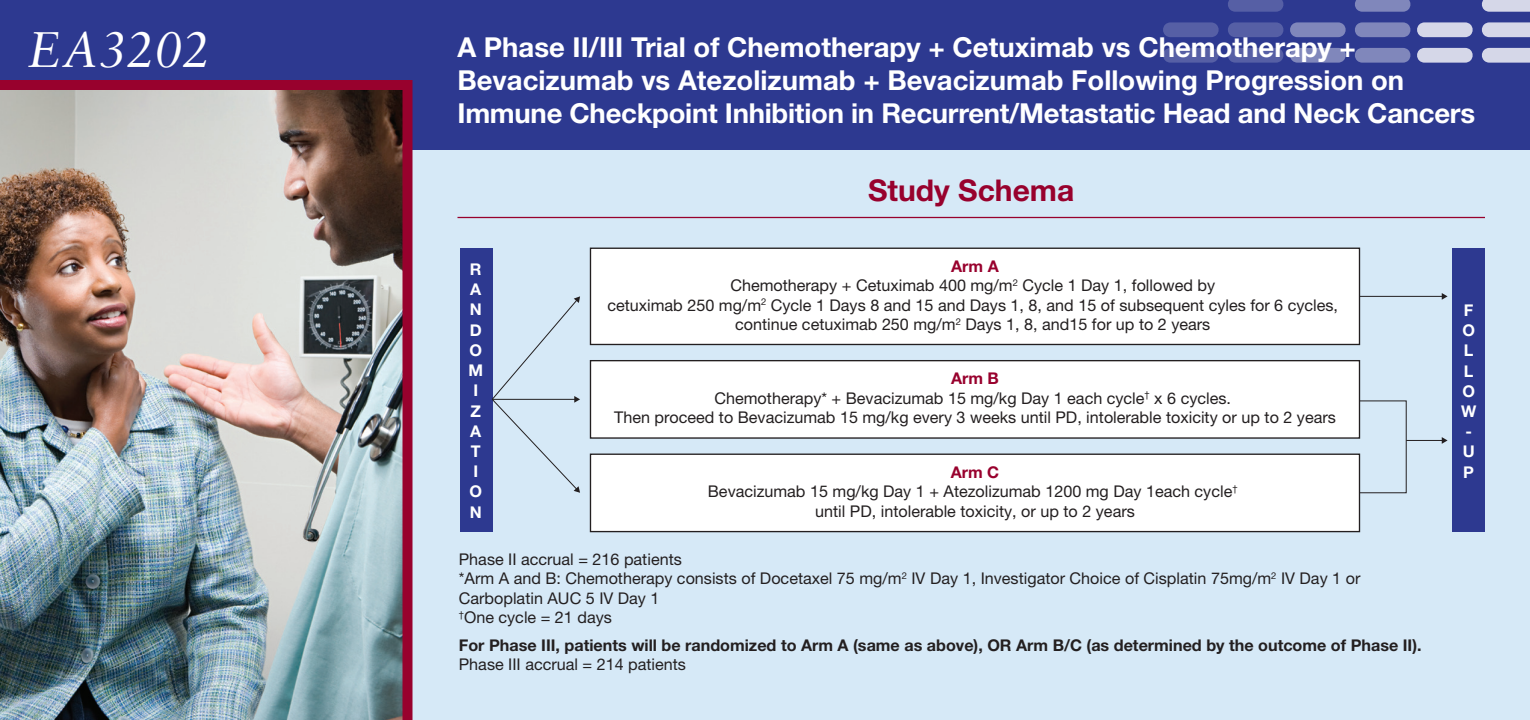
<style>
.page{position:relative;width:1530px;height:720px;background:#fff}
.page>*{position:absolute;margin:0;border:0;box-sizing:border-box;transform-origin:0 0}
.t1{font:italic 50px "Sabon LT Std";letter-spacing:.005em;color:#fff}
.t2{font:700 30px "Helvetica Neue LT Std";color:#98012d}
.t3{font:700 27.5px/33px "Helvetica Neue LT Std";color:#fff}
.t4{font:16.25px/19.5px "Helvetica Neue LT Std";color:#231f20;text-align:center}
.t5{font:700 16.25px "Helvetica Neue LT Std";color:#231f20}
.t6{font:700 16.25px/20.2px "Helvetica Neue LT Std";color:#fff;text-align:center}
.s1{font-weight:700;color:#98012d}
</style>
<div class="page">
<div style="left:403px;top:150px;width:1127px;height:570px;background:#d6e9f7"></div>
<div style="left:460px;top:248px;width:32px;height:284px;background:#2d3990"></div>
<div style="left:1452px;top:248px;width:32px;height:284px;background:#2d3990"></div>
<div style="left:590px;top:248px;width:770px;height:96px;background:#fff"></div>
<div style="left:590px;top:248px;width:770px;height:97px;border:1px solid #231f20"></div>
<div style="left:590px;top:361px;width:770px;height:77px;background:#fff"></div>
<div style="left:590px;top:360px;width:770px;height:79px;border:1px solid #231f20"></div>
<div style="left:590px;top:454px;width:770px;height:78px;background:#fff"></div>
<div style="left:590px;top:454px;width:770px;height:78px;border:1px solid #231f20"></div>
<hr style="left:1360px;top:296px;width:83px;height:1px;background:#231f20">
<svg style="left:1442px;top:293px;width:6px;height:7px"></svg>
<hr style="left:1406px;top:440px;width:37px;height:1px;background:#231f20">
<svg style="left:1442px;top:437px;width:6px;height:7px"></svg>
<div style="left:1359px;top:401px;width:48px;height:92px;border:1px solid #231f20"></div>
<svg style="left:492px;top:296px;width:88px;height:197px"></svg>
<div style="left:0;top:0;width:1530px;height:150px;background:#2d3990"></div>
<svg style="left:1417px;top:22px;width:56px;height:15px"></svg>
<svg style="left:1417px;top:48px;width:56px;height:15px"></svg>
<svg style="left:1482px;top:22px;width:48px;height:15px"></svg>
<svg style="left:1481px;top:48px;width:49px;height:15px"></svg>
<svg style="left:1481px;top:0;width:49px;height:12px"></svg>
<svg style="left:1290px;top:22px;width:56px;height:15px"></svg>
<svg style="left:1290px;top:48px;width:56px;height:15px"></svg>
<svg style="left:1355px;top:22px;width:55px;height:15px"></svg>
<svg style="left:1355px;top:48px;width:55px;height:15px"></svg>
<svg style="left:1355px;top:0;width:55px;height:12px"></svg>
<svg style="left:1163px;top:22px;width:56px;height:15px"></svg>
<svg style="left:1163px;top:48px;width:56px;height:15px"></svg>
<svg style="left:1228px;top:22px;width:55px;height:15px"></svg>
<svg style="left:1228px;top:48px;width:55px;height:15px"></svg>
<svg style="left:1228px;top:0;width:55px;height:12px"></svg>
<hr style="left:458px;top:217px;width:1027px;height:1px;background:#98012d">
<img style="left:0;top:80px;width:412px;height:640px">
<h1 class="t1" style="left:28px;top:21px;width:184px">EA3202</h1>
<h3 class="t3" style="left:458px;top:30px;width:1019px">A Phase II/III Trial of Chemotherapy + Cetuximab vs Chemotherapy +<br>Bevacizumab vs Atezolizumab + Bevacizumab Following Progression on<br>Immune Checkpoint Inhibition in Recurrent/Metastatic Head and Neck Cancers</h3>
<p class="t6" style="left:468px;top:259px;width:16px">R<br>A<br>N<br>D<br>O<br>M<br>I<br>Z<br>A<br>T<br>I<br>O<br>N</p>
<h2 class="t2" style="left:868px;top:172px;width:208px">Study Schema</h2>
<p class="t4" style="left:607px;top:256px;width:732px"><span class="s1">Arm A<br></span>Chemotherapy + Cetuximab 400 mg/m<sup>2</sup> Cycle 1 Day 1, followed by<br>cetuximab 250 mg/m<sup>2</sup> Cycle 1 Days 8 and 15 and Days 1, 8, and 15 of subsequent cyles for 6 cycles, continue cetuximab 250 mg/m<sup>2</sup> Days 1, 8, and15 for up to 2 years</p>
<p class="t4" style="left:614px;top:369px;width:723px"><span class="s1">Arm B<br></span>Chemotherapy* + Bevacizumab 15 mg/kg Day 1 each cycle<sup>†</sup> x 6 cycles.<br>Then proceed to Bevacizumab 15 mg/kg every 3 weeks until PD, intolerable toxicity or up to 2 years</p>
<p class="t4" style="left:708px;top:462px;width:531px"><span class="s1">Arm C<br></span>Bevacizumab 15 mg/kg Day 1 + Atezolizumab 1200 mg Day 1each cycle<sup>† </sup>until PD, intolerable toxicity, or up to 2 years</p>
<p class="t4" style="left:459px;top:549px;width:903px;text-align:left">Phase II accrual = 216 patients<br>*Arm A and B: Chemotherapy consists of Docetaxel 75 mg/m<sup>2</sup> IV Day 1, Investigator Choice of Cisplatin 75mg/m<sup>2</sup> IV Day 1 or Carboplatin AUC 5 IV Day 1<br><sup>†</sup>One cycle = 21 days</p>
<p class="t5" style="left:459px;top:635px;width:964px">For Phase III, patients will be randomized to Arm A (same as above), OR Arm B/C (as determined by the outcome of Phase II).</p>
<p class="t4" style="left:459px;top:654px;width:229px">Phase III accrual = 214 patients</p>
<p class="t6" style="left:1461px;top:300px;width:17px;text-align:left">F<br>O<br>L<br>L<br>O<br>W -<br>U<br>P</p>
</div>
